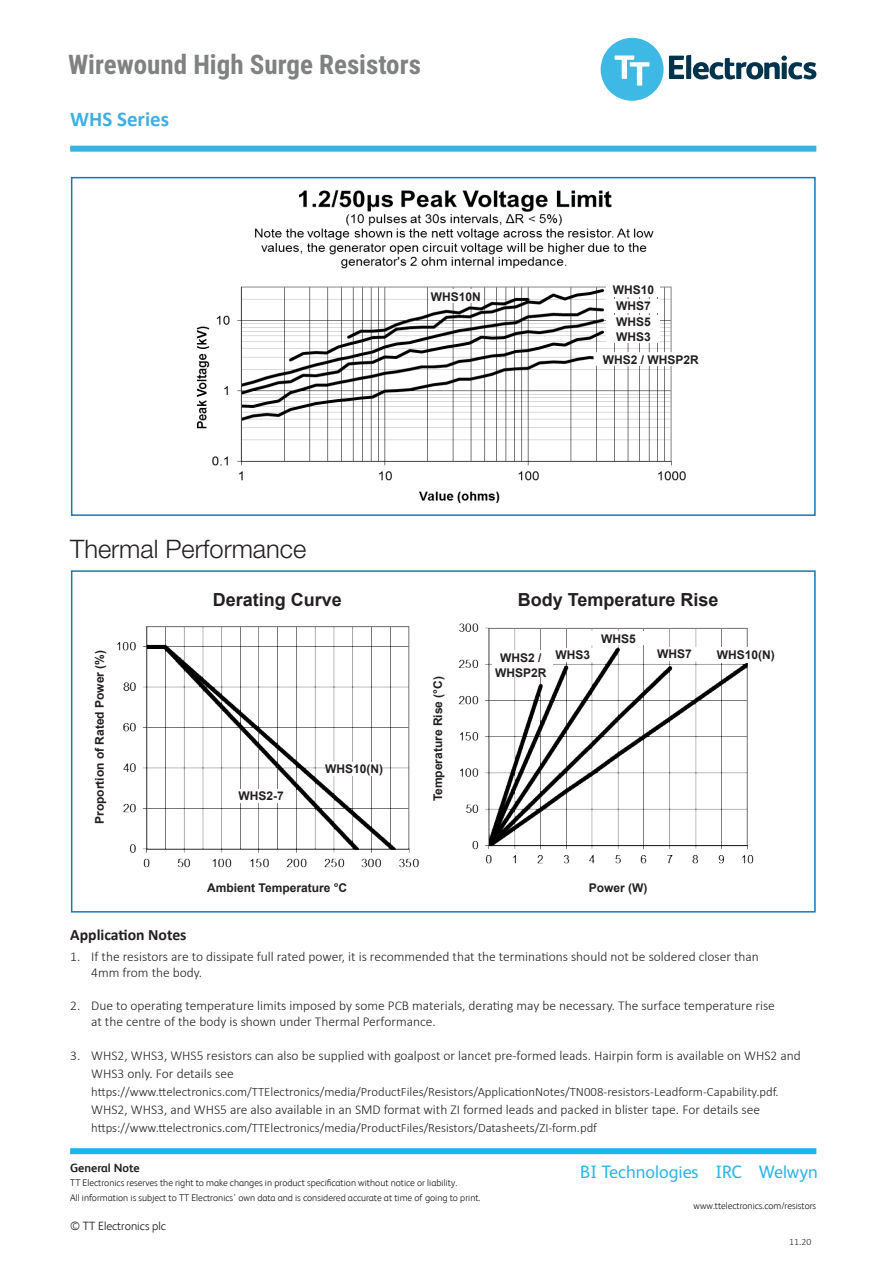
<style>
.page{position:relative;width:893px;height:1263px;background:#fff}
.page>*{position:absolute;margin:0;border:0;box-sizing:border-box;transform-origin:0 0}
.t1{font:700 27px "Roboto Condensed";color:#808181}
.t2{font:300 25.5px "Helvetica Neue";color:#231f20}
.t3{font:700 21px "Calibri";color:#3cafe4}
.t4{font:700 18px "Arial";color:#231f20}
.t5{font:18px "FS Albert";color:#2bb5e9}
.t6{font:700 15.75px "Calibri";color:#231f20}
.t7{font:300 13.5px/16.4px "Calibri";color:#231f20}
.t8{font:300 12.75px "Calibri";color:#231f20}
.t9{font:700 12px/15.9px "Arial";color:#231f20}
.t10{font:300 12px "FS Albert";color:#231f20}
.t11{font:700 12px "FS Albert";color:#231f20}
.t12{font:300 9.75px/14.4px "FS Albert";color:#231f20}
.t13{font:300 9.75px "Calibri";color:#231f20}
.t14{font:300 9.6px "FS Albert";color:#231f20}
</style>
<div class="page">
<img style="left:196px;top:190px;width:490px;height:314px">
<div style="left:71px;top:177px;width:745px;height:339px;border:2px solid #1577b9"></div>
<div style="left:71px;top:570px;width:745px;height:342px;border:2px solid #1577b9"></div>
<div style="left:429px;top:290px;width:53px;height:13px;background:#fff"></div>
<div style="left:606px;top:283px;width:54px;height:13px;background:#fff"></div>
<div style="left:606px;top:299px;width:54px;height:14px;background:#fff"></div>
<div style="left:606px;top:315px;width:54px;height:13px;background:#fff"></div>
<div style="left:606px;top:329px;width:54px;height:14px;background:#fff"></div>
<svg style="left:593px;top:352px;width:93px;height:14px"></svg>
<img style="left:458px;top:623px;width:296px;height:241px">
<img style="left:117px;top:626px;width:301px;height:242px">
<div style="left:326px;top:762px;width:54px;height:14px;background:#fff"></div>
<div style="left:546px;top:648px;width:54px;height:13px;background:#fff"></div>
<div style="left:591px;top:631px;width:54px;height:14px;background:#fff"></div>
<div style="left:647px;top:647px;width:54px;height:13px;background:#fff"></div>
<div style="left:715px;top:647px;width:67px;height:15px;background:#fff"></div>
<div style="left:234px;top:789px;width:54px;height:13px;background:#fff"></div>
<div style="left:70px;top:146px;width:746px;height:6px;background:#3cafe4"></div>
<div style="left:70px;top:1148px;width:746px;height:6px;background:#1cb6eb"></div>
<div style="left:492px;top:650px;width:57px;height:25px;background:#fff"></div>
<div style="left:499px;top:664px;width:54px;height:13px;background:#fff"></div>
<svg style="left:669px;top:55px;width:147px;height:24px"></svg>
<div style="left:601px;top:38px;width:63px;height:63px;background:#3eb8e4;border-radius:50%"></div>
<svg style="left:615px;top:55px;width:35px;height:31px"></svg>
<h1 class="t1" style="left:68px;top:46px;width:354px">Wirewound High Surge Resistors</h1>
<h3 class="t3" style="left:70px;top:104px;width:101px">WHS Series</h3>
<h2 class="t2" style="left:70px;top:534px;width:238px">Thermal Performance</h2>
<p class="t9" style="left:431px;top:289px;width:52px">WHS10N</p>
<p class="t9" style="left:613px;top:282px;width:43px">WHS10<br>WHS7<br>WHS5</p>
<p class="t9" style="left:603px;top:325px;width:98px;line-height:23.1px;text-indent:14px">WHS3<br>WHS2 / WHSP2R</p>
<h3 class="t4" style="left:213px;top:587px;width:131px">Derating Curve</h3>
<h3 class="t4" style="left:518px;top:587px;width:202px">Body Temperature Rise</h3>
<p class="t9" style="left:92px;top:824px;width:176px;rotate:-90deg">Proportion of Rated Power (%)</p>
<p class="t9" style="left:238px;top:788px;width:47px">WHS2-7</p>
<p class="t9" style="left:325px;top:761px;width:59px">WHS10(N)</p>
<p class="t9" style="left:430px;top:801px;width:127px;rotate:-90deg">Temperature Rise (°C)</p>
<p class="t9" style="left:495px;top:651px;width:53px;line-height:14.4px;text-align:center">WHS2 /<br>WHSP2R</p>
<p class="t9" style="left:556px;top:647px;width:36px">WHS3</p>
<p class="t9" style="left:601px;top:631px;width:36px">WHS5</p>
<p class="t9" style="left:657px;top:646px;width:36px">WHS7</p>
<p class="t9" style="left:717px;top:647px;width:59px">WHS10(N)</p>
<p class="t9" style="left:207px;top:880px;width:141px">Ambient Temperature °C</p>
<p class="t9" style="left:589px;top:880px;width:60px">Power (W)</p>
<p class="t6" style="left:70px;top:923px;width:118px">Application Notes</p>
<p class="t7" style="left:91px;top:948px;width:669px;text-indent:-21px">1. If the resistors are to dissipate full rated power, it is recommended that the terminations should not be soldered closer than<br>4mm from the body.</p>
<p class="t7" style="left:91px;top:997px;width:685px;text-indent:-21px">2. Due to operating temperature limits imposed by some PCB materials, derating may be necessary. The surface temperature rise at the centre of the body is shown under Thermal Performance.</p>
<p class="t7" style="left:91px;top:1047px;width:711px;line-height:18px;text-indent:-21px">3. WHS2, WHS3, WHS5 resistors can also be supplied with goalpost or lancet pre-formed leads. Hairpin form is available on WHS2 and<br>WHS3 only. For details see</p>
<p class="t8" style="left:91px;top:1084px;width:689px">https://www.ttelectronics.com/TTElectronics/media/ProductFiles/Resistors/ApplicationNotes/TN008-resistors-Leadform-Capability.pdf.</p>
<p class="t7" style="left:91px;top:1101px;width:670px">WHS2, WHS3, and WHS5 are also available in an SMD format with ZI formed leads and packed in blister tape. For details see</p>
<p class="t8" style="left:91px;top:1120px;width:507px">https://www.ttelectronics.com/TTElectronics/media/ProductFiles/Resistors/Datasheets/ZI-form.pdf</p>
<p class="t11" style="left:70px;top:1161px;width:71px">General Note</p>
<p class="t12" style="left:70px;top:1176px;width:412px">TT Electronics reserves the right to make changes in product specification without notice or liability.<br>All information is subject to TT Electronics’ own data and is considered accurate at time of going to print.</p>
<p class="t10" style="left:70px;top:1218px;width:97px">© TT Electronics plc</p>
<h3 class="t5" style="left:580px;top:1159px;width:239px">BI Technologies IRC Welwyn</h3>
<p class="t14" style="left:694px;top:1200px;width:124px">www.ttelectronics.com/resistors</p>
<p class="t13" style="left:789px;top:1235px;width:24px">11.20</p>
</div>
